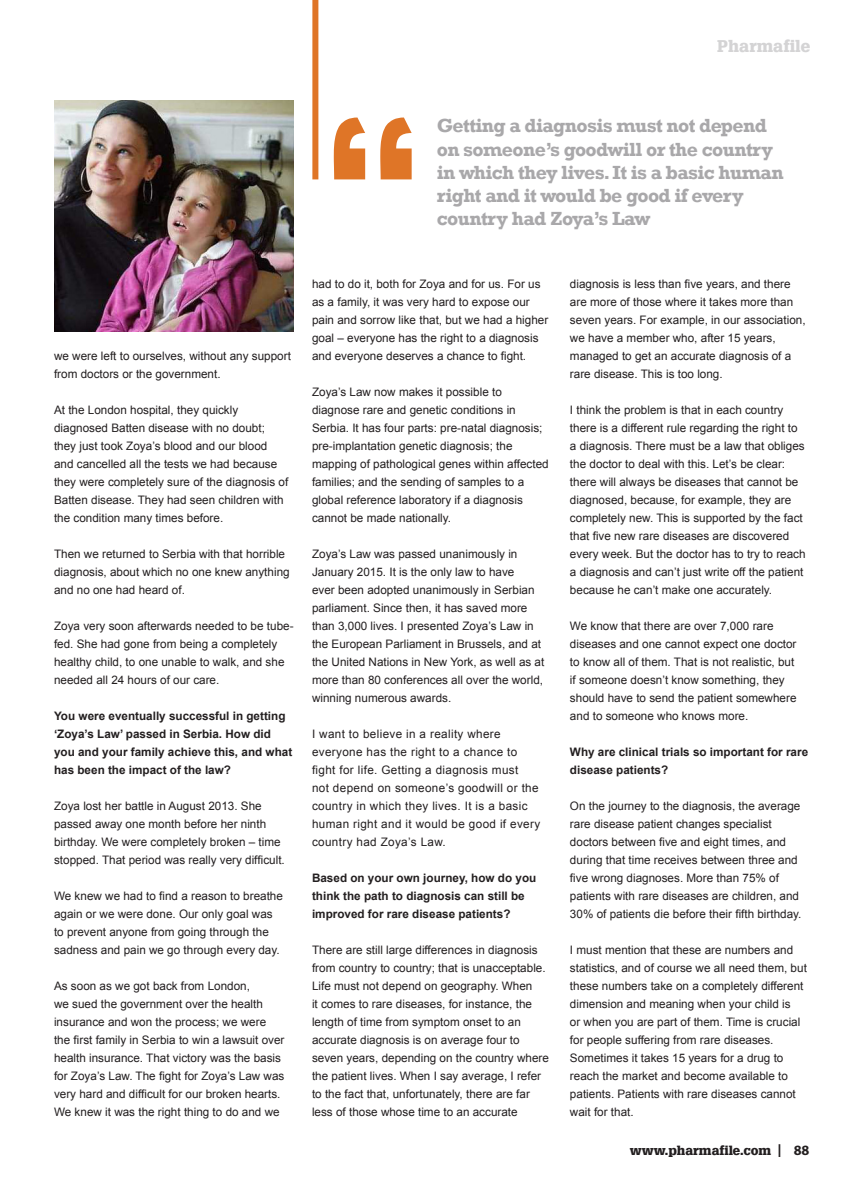
<style>
.page{position:relative;width:864px;height:1191px;background:#fff}
.page>*{position:absolute;margin:0;border:0;box-sizing:border-box;transform-origin:0 0}
.PMPS_Pull_Quote{font:700 19.5px/23.2px "Rockwell";letter-spacing:-.03em;color:#a9a8aa}
.t1{font:900 16.5px "Glypha 75";color:#a9a8aa}
.t2{font:900 12.75px "Glypha 75";color:#231f20}
.ICT_Body_Text{font:11.7px/18px "Arial";color:#231f20}
.ICT_Body_Text-2{font:700 11.7px/18px "Arial";color:#231f20}
.ICT_Body_Text-3{font:11.7px/18px "Arial";letter-spacing:.03em;color:#231f20}
.s1{font-family:"Myriad Pro";font-weight:400;font-size:18px}
.s2{font-family:"Myriad Pro";font-weight:700;font-size:14.25px}
</style>
<div class="page">
<img style="left:54px;top:101px;width:239px;height:230px">
<div style="left:312px;top:0;width:6px;height:179px;background:#df7527"></div>
<svg style="left:333px;top:117px;width:78px;height:62px"></svg>
<h2 class="t1" style="left:717px;top:36px;width:94px">Pharmafile</h2>
<p class="PMPS_Pull_Quote" style="left:436px;top:114px;width:348px">Getting a diagnosis must not depend on someone’s goodwill or the country in which they lives. It is a basic human right and it would be good if every country had Zoya’s Law</p>
<p class="ICT_Body_Text" style="left:54px;top:347px;width:238px">we were left to ourselves, without any support from doctors or the government.</p>
<p class="ICT_Body_Text" style="left:54px;top:401px;width:236px">At the London hospital, they quickly diagnosed Batten disease with no doubt; they just took Zoya’s blood and our blood and cancelled all the tests we had because they were completely sure of the diagnosis of Batten disease. They had seen children with the condition many times before.</p>
<p class="ICT_Body_Text" style="left:54px;top:545px;width:237px">Then we returned to Serbia with that horrible diagnosis, about which no one knew anything and no one had heard of.</p>
<p class="ICT_Body_Text" style="left:54px;top:617px;width:241px">Zoya very soon afterwards needed to be tube&shy;fed. She had gone from being a completely healthy child, to one unable to walk, and she needed all 24 hours of our care.</p>
<p class="ICT_Body_Text-2" style="left:54px;top:707px;width:239px">You were eventually successful in getting ‘Zoya’s Law’ passed in Serbia. How did you and your family achieve this, and what has been the impact of the law?</p>
<p class="ICT_Body_Text" style="left:54px;top:797px;width:232px">Zoya lost her battle in August 2013. She passed away one month before her ninth birthday. We were completely broken – time stopped. That period was really very difficult.</p>
<p class="ICT_Body_Text" style="left:54px;top:887px;width:230px">We knew we had to find a reason to breathe again or we were done. Our only goal was to prevent anyone from going through the sadness and pain we go through every day.</p>
<p class="ICT_Body_Text" style="left:54px;top:977px;width:232px">As soon as we got back from London,<br>we sued the government over the health insurance and won the process; we were the first family in Serbia to win a lawsuit over health insurance. That victory was the basis for Zoya’s Law. The fight for Zoya’s Law was very hard and difficult for our broken hearts.<br>We knew it was the right thing to do and we</p>
<p class="ICT_Body_Text" style="left:312px;top:275px;width:238px">had to do it, both for Zoya and for us. For us as a family, it was very hard to expose our pain and sorrow like that, but we had a higher goal – everyone has the right to a diagnosis and everyone deserves a chance to fight.</p>
<p class="ICT_Body_Text" style="left:312px;top:383px;width:238px">Zoya’s Law now makes it possible to diagnose rare and genetic conditions in Serbia. It has four parts: pre-natal diagnosis; pre-implantation genetic diagnosis; the mapping of pathological genes within affected families; and the sending of samples to a global reference laboratory if a diagnosis cannot be made nationally.</p>
<p class="ICT_Body_Text" style="left:312px;top:545px;width:234px">Zoya’s Law was passed unanimously in January 2015. It is the only law to have<br>ever been adopted unanimously in Serbian parliament. Since then, it has saved more than 3,000 lives. I presented Zoya’s Law in the European Parliament in Brussels, and at the United Nations in New York, as well as at more than 80 conferences all over the world, winning numerous awards.</p>
<p class="ICT_Body_Text-3" style="left:312px;top:725px;width:229px">I want to believe in a reality where everyone has the right to a chance to fight for life. Getting a diagnosis must<br>not depend on someone’s goodwill or the country in which they lives. It is a basic human right and it would be good if every country had Zoya’s Law.</p>
<p class="ICT_Body_Text-2" style="left:312px;top:869px;width:226px">Based on your own journey, how do you think the path to diagnosis can still be improved for rare disease patients?</p>
<p class="ICT_Body_Text" style="left:312px;top:941px;width:238px">There are still large differences in diagnosis from country to country; that is unacceptable.<br>Life must not depend on geography. When<br>it comes to rare diseases, for instance, the length of time from symptom onset to an accurate diagnosis is on average four to seven years, depending on the country where the patient lives. When I say average, I refer to the fact that, unfortunately, there are far less of those whose time to an accurate</p>
<p class="ICT_Body_Text" style="left:569px;top:275px;width:237px">diagnosis is less than five years, and there are more of those where it takes more than seven years. For example, in our association, we have a member who, after 15 years, managed to get an accurate diagnosis of a rare disease. This is too long.</p>
<p class="ICT_Body_Text" style="left:569px;top:401px;width:237px">I think the problem is that in each country there is a different rule regarding the right to a diagnosis. There must be a law that obliges the doctor to deal with this. Let’s be clear: there will always be diseases that cannot be diagnosed, because, for example, they are completely new. This is supported by the fact that five new rare diseases are discovered every week. But the doctor has to try to reach a diagnosis and can’t just write off the patient because he can’t make one accurately.</p>
<p class="ICT_Body_Text" style="left:569px;top:617px;width:228px">We know that there are over 7,000 rare diseases and one cannot expect one doctor to know all of them. That is not realistic, but if someone doesn’t know something, they should have to send the patient somewhere and to someone who knows more.</p>
<p class="ICT_Body_Text-2" style="left:569px;top:743px;width:239px">Why are clinical trials so important for rare disease patients?</p>
<p class="ICT_Body_Text" style="left:569px;top:797px;width:233px">On the journey to the diagnosis, the average rare disease patient changes specialist doctors between five and eight times, and during that time receives between three and five wrong diagnoses. More than 75% of patients with rare diseases are children, and 30% of patients die before their fifth birthday.</p>
<p class="ICT_Body_Text" style="left:569px;top:941px;width:238px">I must mention that these are numbers and statistics, and of course we all need them, but these numbers take on a completely different dimension and meaning when your child is<br>or when you are part of them. Time is crucial for people suffering from rare diseases.<br>Sometimes it takes 15 years for a drug to reach the market and become available to patients. Patients with rare diseases cannot wait for that.</p>
<p class="t2" style="left:629px;top:1142px;width:181px">www.pharmafile.com <span class="s1">l</span> <span class="s2">88</span></p>
</div>
